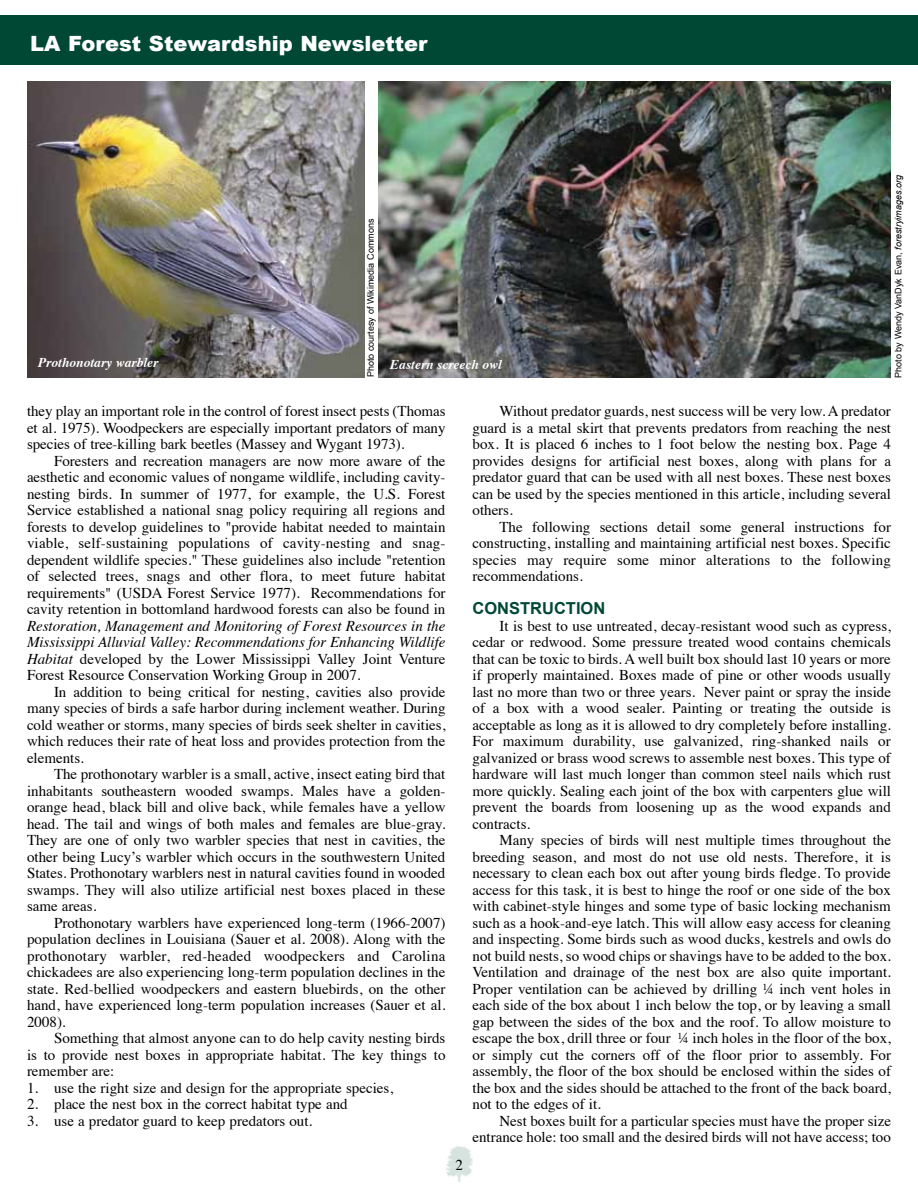
<style>
.page{position:relative;width:918px;height:1188px;background:#fff}
.page>*{position:absolute;margin:0;border:0;box-sizing:border-box;transform-origin:0 0}
.t1{font:900 21px "Arial";color:#fff}
.t2{font:700 16.5px "Arial";color:#004833}
.t3{font:15px/16.5px "Times";color:#000;text-align:justify}
.t4{font:italic 15px/16.5px "Times";color:#000;text-align:justify}
.t5{font:italic 700 13.5px "Times";color:#fff}
.t6{font:9px "Arial";color:#000}
.s1{font-style:italic}
.s2{font-style:normal}
</style>
<div class="page">
<div style="left:0;top:15px;width:918px;height:49px;background:#004833"></div>
<img style="left:445px;top:1146px;width:28px;height:36px">
<img style="left:27px;top:81px;width:337px;height:297px">
<img style="left:378px;top:81px;width:513px;height:297px">
<h1 class="t1" style="left:30px;top:32px;width:399px">LA Forest Stewardship Newsletter</h1>
<p class="t6" style="left:365px;top:377px;width:160px;rotate:-90deg">Photo courtesy of Wikimedia Commons</p>
<p class="t5" style="left:38px;top:350px;width:122px">Prothonotary warbler</p>
<p class="t5" style="left:390px;top:352px;width:113px">Eastern screech owl</p>
<p class="t6" style="left:893px;top:378px;width:205px;rotate:-90deg">Photo by Wendy VanDyk Evan, <span class="s1">forestryimages.org</span></p>
<p class="t3" style="left:27px;top:402px;width:420px">they play an important role in the control of forest insect pests (Thomas et al. 1975). Woodpeckers are especially important predators of many species of tree-killing bark beetles (Massey and Wygant 1973).</p>
<p class="t3" style="left:27px;top:451px;width:420px;text-indent:27px">Foresters and recreation managers are now more aware of the aesthetic and economic values of nongame wildlife, including cavity&shy;nesting birds. In summer of 1977, for example, the U.S. Forest Service established a national snag policy requiring all regions and forests to develop guidelines to "provide habitat needed to maintain viable, self-sustaining populations of cavity-nesting and snag&shy;dependent wildlife species." These guidelines also include "retention of selected trees, snags and other flora, to meet future habitat requirements" (USDA Forest Service 1977). Recommendations for cavity retention in bottomland hardwood forests can also be found in</p>
<p class="t4" style="left:27px;top:617px;width:420px">Restoration, Management and Monitoring of Forest Resources in the Mississippi Alluvial Valley: Recommendations for Enhancing Wildlife Habitat <span class="s2">developed by the Lower Mississippi Valley Joint Venture Forest Resource Conservation Working Group in 2007.</span></p>
<p class="t3" style="left:27px;top:682px;width:420px;text-indent:27px">In addition to being critical for nesting, cavities also provide many species of birds a safe harbor during inclement weather. During cold weather or storms, many species of birds seek shelter in cavities, which reduces their rate of heat loss and provides protection from the elements.</p>
<p class="t3" style="left:27px;top:765px;width:420px;text-indent:27px">The prothonotary warbler is a small, active, insect eating bird that inhabitants southeastern wooded swamps. Males have a golden&shy;orange head, black bill and olive back, while females have a yellow head. The tail and wings of both males and females are blue-gray.<br>They are one of only two warbler species that nest in cavities, the other being Lucy’s warbler which occurs in the southwestern United States. Prothonotary warblers nest in natural cavities found in wooded swamps. They will also utilize artificial nest boxes placed in these same areas.</p>
<p class="t3" style="left:27px;top:913px;width:420px;text-indent:27px">Prothonotary warblers have experienced long-term (1966-2007) population declines in Louisiana (Sauer et al. 2008). Along with the prothonotary warbler, red-headed woodpeckers and Carolina chickadees are also experiencing long-term population declines in the state. Red-bellied woodpeckers and eastern bluebirds, on the other hand, have experienced long-term population increases (Sauer et al.<br>2008).</p>
<p class="t3" style="left:27px;top:1029px;width:420px;text-indent:27px">Something that almost anyone can to do help cavity nesting birds is to provide nest boxes in appropriate habitat. The key things to remember are:</p>
<p class="t3" style="left:27px;top:1078px;width:368px">1. use the right size and design for the appropriate species,</p>
<p class="t3" style="left:27px;top:1095px;width:322px">2. place the nest box in the correct habitat type and</p>
<p class="t3" style="left:27px;top:1111px;width:287px">3. use a predator guard to keep predators out.</p>
<p class="t3" style="left:455px;top:1155px;width:9px">2</p>
<p class="t3" style="left:472px;top:402px;width:420px;text-indent:27px">Without predator guards, nest success will be very low. A predator guard is a metal skirt that prevents predators from reaching the nest box. It is placed 6 inches to 1 foot below the nesting box. Page 4 provides designs for artificial nest boxes, along with plans for a predator guard that can be used with all nest boxes. These nest boxes can be used by the species mentioned in this article, including several others.</p>
<p class="t3" style="left:472px;top:517px;width:420px;text-indent:27px">The following sections detail some general instructions for constructing, installing and maintaining artificial nest boxes. Specific species may require some minor alterations to the following recommendations.</p>
<p class="t2" style="left:472px;top:598px;width:134px">CONSTRUCTION</p>
<p class="t3" style="left:472px;top:616px;width:420px;text-indent:27px">It is best to use untreated, decay-resistant wood such as cypress, cedar or redwood. Some pressure treated wood contains chemicals that can be toxic to birds. A well built box should last 10 years or more if properly maintained. Boxes made of pine or other woods usually last no more than two or three years. Never paint or spray the inside of a box with a wood sealer. Painting or treating the outside is acceptable as long as it is allowed to dry completely before installing.<br>For maximum durability, use galvanized, ring-shanked nails or galvanized or brass wood screws to assemble nest boxes. This type of hardware will last much longer than common steel nails which rust more quickly. Sealing each joint of the box with carpenters glue will prevent the boards from loosening up as the wood expands and contracts.</p>
<p class="t3" style="left:472px;top:831px;width:420px;text-indent:27px">Many species of birds will nest multiple times throughout the breeding season, and most do not use old nests. Therefore, it is necessary to clean each box out after young birds fledge. To provide access for this task, it is best to hinge the roof or one side of the box with cabinet-style hinges and some type of basic locking mechanism such as a hook-and-eye latch. This will allow easy access for cleaning and inspecting. Some birds such as wood ducks, kestrels and owls do not build nests, so wood chips or shavings have to be added to the box.<br>Ventilation and drainage of the nest box are also quite important.<br>Proper ventilation can be achieved by drilling ¼ inch vent holes in each side of the box about 1 inch below the top, or by leaving a small gap between the sides of the box and the roof. To allow moisture to escape the box, drill three or four ¼ inch holes in the floor of the box, or simply cut the corners off of the floor prior to assembly. For assembly, the floor of the box should be enclosed within the sides of the box and the sides should be attached to the front of the back board, not to the edges of it.</p>
<p class="t3" style="left:472px;top:1111px;width:420px;text-align:right">Nest boxes built for a particular species must have the proper size entrance hole: too small and the desired birds will not have access; too</p>
</div>
